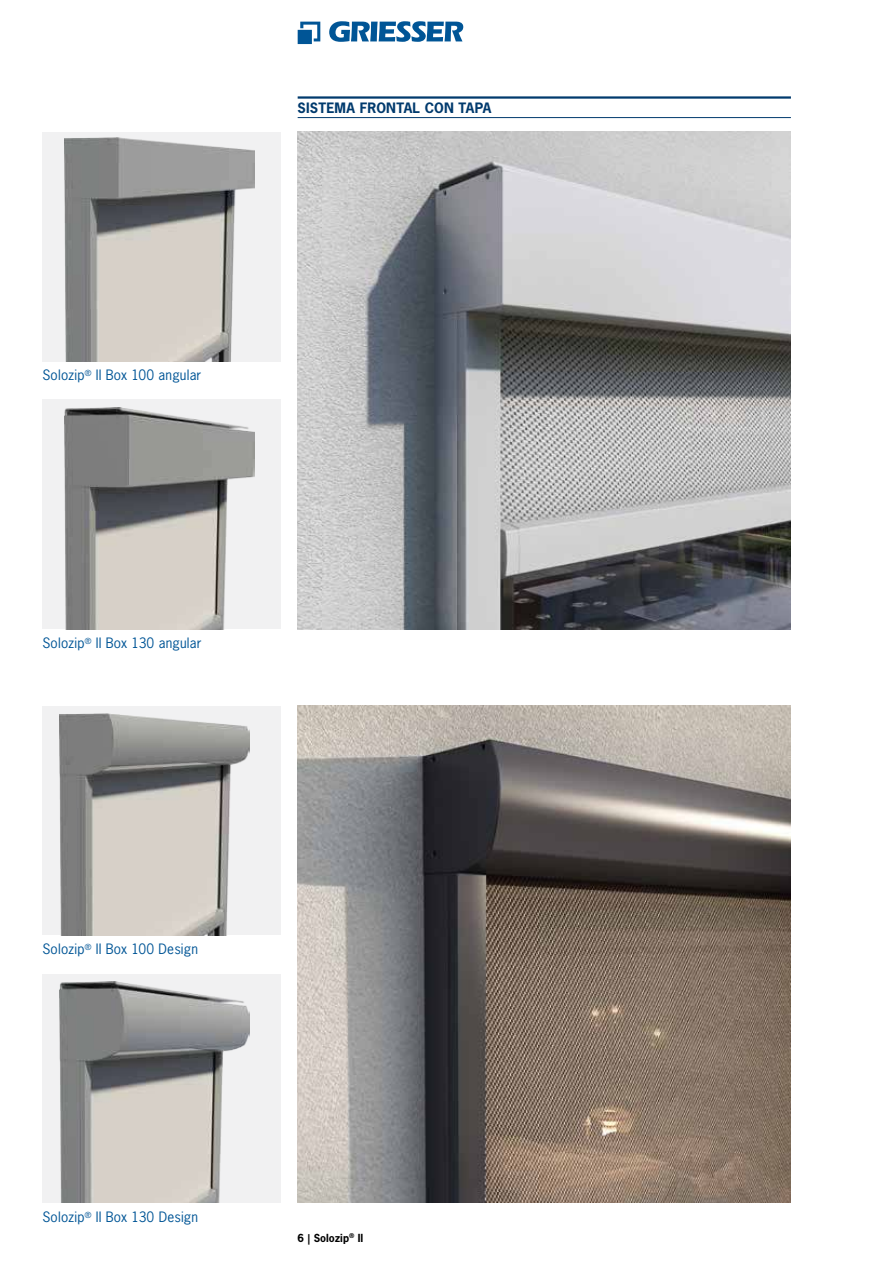
<style>
.page{position:relative;width:893px;height:1263px;background:#fff}
.page>*{position:absolute;margin:0;border:0;box-sizing:border-box;transform-origin:0 0}
.t1{font:13.5px "News Gothic";letter-spacing:.01em;color:#005596}
.t2{font:700 13.5px "News Gothic";letter-spacing:.01em;color:#003a6d}
.t3{font:700 10.5px "News Gothic";color:#000}
</style>
<div class="page">
<svg style="left:298px;top:22px;width:22px;height:22px"></svg>
<svg style="left:329px;top:21px;width:134px;height:21px"></svg>
<div style="left:43px;top:132px;width:238px;height:229px;background:#f1f1f2"></div>
<img style="left:65px;top:137px;width:190px;height:224px">
<div style="left:43px;top:706px;width:238px;height:229px;background:#f1f1f2"></div>
<img style="left:60px;top:714px;width:189px;height:221px">
<div style="left:43px;top:974px;width:238px;height:229px;background:#f1f1f2"></div>
<img style="left:60px;top:982px;width:189px;height:221px">
<img style="left:298px;top:132px;width:493px;height:497px">
<div style="left:43px;top:400px;width:238px;height:229px;background:#f1f1f2"></div>
<img style="left:65px;top:408px;width:190px;height:221px">
<img style="left:298px;top:706px;width:493px;height:497px">
<hr style="left:298px;top:96px;width:493px;height:3px;background:#003a6d">
<hr style="left:298px;top:117px;width:493px;height:1px;background:#003a6d">
<p class="t2" style="left:298px;top:99px;width:195px">SISTEMA FRONTAL CON TAPA</p>
<p class="t1" style="left:43px;top:367px;width:160px">Solozip<sup>®</sup> II Box 100 angular</p>
<p class="t1" style="left:43px;top:634px;width:160px">Solozip<sup>®</sup> II Box 130 angular</p>
<p class="t1" style="left:43px;top:940px;width:157px">Solozip<sup>®</sup> II Box 100 Design</p>
<p class="t1" style="left:43px;top:1208px;width:157px">Solozip<sup>®</sup> II Box 130 Design</p>
<p class="t3" style="left:298px;top:1231px;width:67px">6 | Solozip<sup>®</sup> II</p>
</div>
